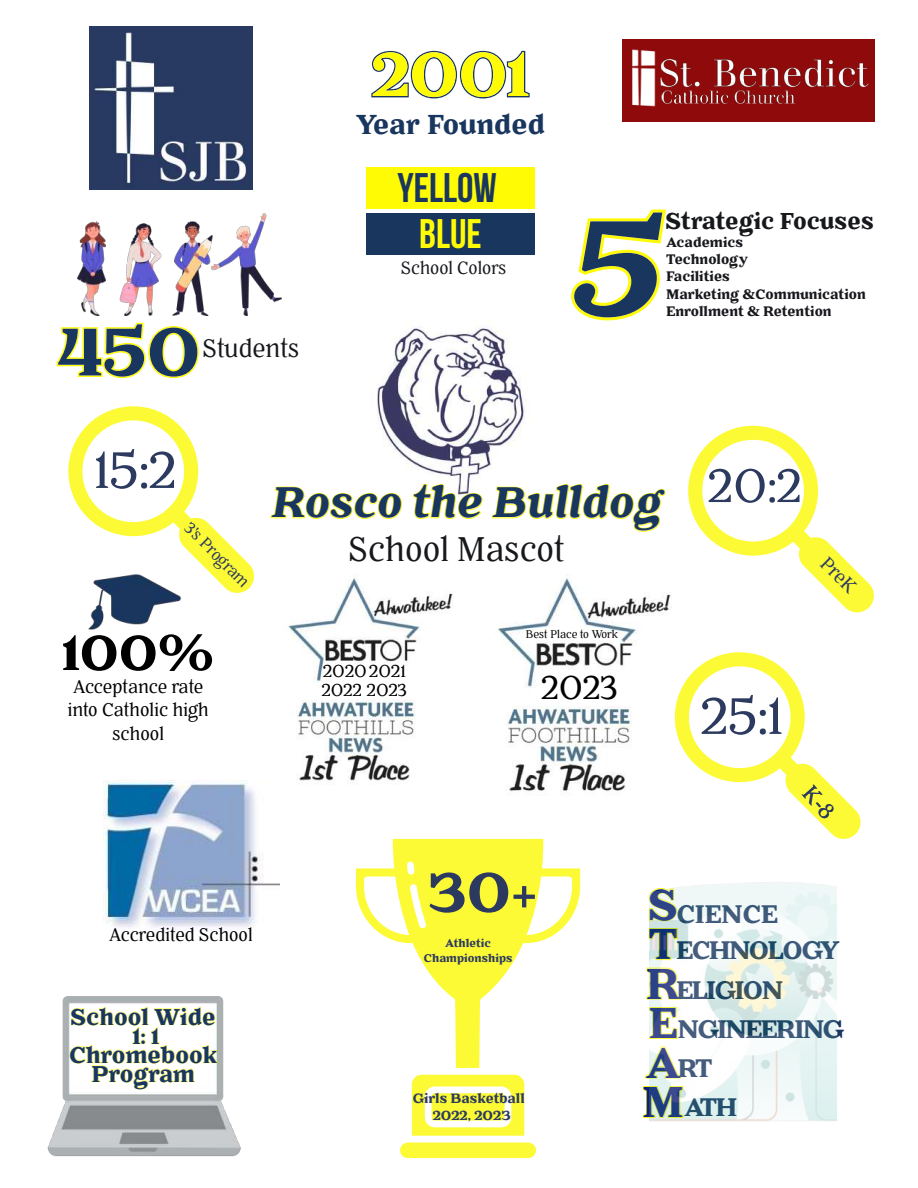
<style>
.page{position:relative;width:918px;height:1188px;background:#fff}
.page>*{position:absolute;margin:0;border:0;box-sizing:border-box;transform-origin:0 0}
.t1{font:italic 700 144.9px "Battlefin";color:#19365e}
.t2{font:700 72.3px "Battlefin";color:#19365e}
.t3{font:700 66.15px "Battlefin";color:#fffb05}
.t4{font:700 59.4px "Battlefin";color:#2c3a5f}
.t5{font:55.2px "Battlefin";color:#2c3a5f}
.t6{font:700 52.65px "Battlefin";color:#000}
.t7{font:50.4px "Battlefin";color:#2c3a5f}
.t8{font:700 45.3px/39.5px "Battlefin";color:#0f1f75}
.t9{font:italic 700 45px "Battlefin";color:#19365e}
.t10{font:41.4px "Bebas Neue";color:#19365e}
.t11{font:41.4px "Bebas Neue";color:#fffb05}
.t12{font:36px "Battlefin";color:#17181c}
.t13{font:35.55px "Battlefin";color:#000}
.t14{font:700 28.8px "Battlefin";color:#19365e}
.t15{font:700 26.7px/39.2px "Battlefin";letter-spacing:-.07em;color:#19365e}
.t16{font:26.7px "Battlefin";color:#17181c}
.t17{font:700 24.15px "Battlefin";color:#17181c}
.t18{font:700 24px/19px "Battlefin";color:#19365e;text-align:center}
.t19{font:19.95px "Battlefin";color:#2c3a5f}
.t20{font:19.35px/23.2px "Battlefin";color:#000;text-align:center}
.t21{font:19.2px "Battlefin";color:#000}
.t22{font:18.75px "Battlefin";color:#17181c}
.t23{font:18.6px/19.4px "Battlefin";color:#000}
.t24{font:16.95px "Battlefin";color:#2c3a5f}
.t25{font:700 14.55px/17.4px "Battlefin";color:#17181c}
.t26{font:700 14.25px/17.1px "Battlefin";color:#2c3a5f;text-align:center}
.t27{font:700 11.85px/14.2px "Battlefin";color:#2c3a5f;text-align:center}
.t28{font:11.7px "Battlefin";color:#000}
</style>
<div class="page">
<img style="left:77px;top:214px;width:204px;height:101px">
<svg style="left:57px;top:323px;width:142px;height:55px"></svg>
<svg style="left:371px;top:51px;width:159px;height:47px"></svg>
<img style="left:377px;top:326px;width:148px;height:158px">
<svg style="left:271px;top:484px;width:395px;height:48px"></svg>
<div style="left:366px;top:214px;width:169px;height:41px;background:#19365e"></div>
<div style="left:366px;top:167px;width:169px;height:42px;background:#fffb05"></div>
<svg style="left:571px;top:210px;width:95px;height:110px"></svg>
<img style="left:47px;top:996px;width:194px;height:161px">
<svg style="left:70px;top:1007px;width:148px;height:82px"></svg>
<svg style="left:643px;top:909px;width:6px;height:209px"></svg>
<img style="left:649px;top:882px;width:188px;height:239px">
<img style="left:88px;top:595px;width:93px;height:35px">
<div style="left:622px;top:39px;width:253px;height:82px;background:#8f0a0a"></div>
<img style="left:627px;top:49px;width:247px;height:73px">
<img style="left:89px;top:26px;width:164px;height:164px">
<img style="left:104px;top:780px;width:175px;height:148px">
<img style="left:288px;top:574px;width:166px;height:207px">
<img style="left:498px;top:574px;width:174px;height:218px">
<svg style="left:68px;top:406px;width:186px;height:189px"></svg>
<svg style="left:688px;top:425px;width:186px;height:188px"></svg>
<svg style="left:356px;top:839px;width:224px;height:319px"></svg>
<svg style="left:668px;top:646px;width:193px;height:193px"></svg>
<h3 class="t3" style="left:372px;top:37px;width:158px">2001</h3>
<h3 class="t14" style="left:356px;top:108px;width:191px">Year Founded</h3>
<h2 class="t2" style="left:58px;top:311px;width:144px">450</h2>
<h3 class="t16" style="left:203px;top:334px;width:98px">Students</h3>
<h3 class="t10" style="left:397px;top:165px;width:101px">YELLOW</h3>
<h3 class="t11" style="left:419px;top:211px;width:64px">BLUE</h3>
<p class="t22" style="left:401px;top:258px;width:107px">School Colors</p>
<h3 class="t17" style="left:666px;top:208px;width:210px">Strategic Focuses</h3>
<h1 class="t1" style="left:574px;top:186px;width:90px">5</h1>
<p class="t25" style="left:666px;top:234px;width:201px">Academics<br>Technology<br>Facilities<br>Marketing &amp;Communication<br>Enrollment &amp; Retention</p>
<h3 class="t5" style="left:95px;top:439px;width:83px">15:2</h3>
<p class="t24" style="left:194px;top:519px;width:85px;rotate:45deg">3's Program</p>
<h3 class="t6" style="left:63px;top:623px;width:153px">100%</h3>
<h3 class="t20" style="left:68px;top:676px;width:142px">Acceptance rate into Catholic high school</h3>
<h3 class="t9" style="left:272px;top:477px;width:392px">Rosco the Bulldog</h3>
<h3 class="t12" style="left:349px;top:529px;width:217px">School Mascot</h3>
<p class="t28" style="left:526px;top:628px;width:93px">Best Place to Work</p>
<p class="t23" style="left:322px;top:662px;width:87px">20202021<br>2022 2023</p>
<h3 class="t13" style="left:541px;top:668px;width:78px">2023</h3>
<h3 class="t7" style="left:708px;top:458px;width:95px">20:2</h3>
<h3 class="t19" style="left:832px;top:552px;width:43px;rotate:45deg">PreK</h3>
<h3 class="t5" style="left:701px;top:685px;width:83px">25:1</h3>
<h3 class="t21" style="left:109px;top:924px;width:145px">Accredited School</h3>
<h3 class="t18" style="left:69px;top:1008px;width:150px">School Wide<br>1: 1<br>Chromebook<br>Program</h3>
<h3 class="t4" style="left:429px;top:859px;width:110px">30+</h3>
<p class="t27" style="left:424px;top:937px;width:90px">Athletic<br>Championships</p>
<p class="t26" style="left:412px;top:1090px;width:114px">Girls Basketball<br>2022, 2023</p>
<h3 class="t8" style="left:642px;top:887px;width:43px">S<br>T<br>R<br>E<br>A<br>M</h3>
<h3 class="t15" style="left:676px;top:897px;width:165px;line-height:36.3px">CIENCE<br>ECHNOLOGY</h3>
<h3 class="t15" style="left:676px;top:972px;width:170px">ELIGION<br>NGINEERING<br>RT<br>ATH</h3>
</div>
